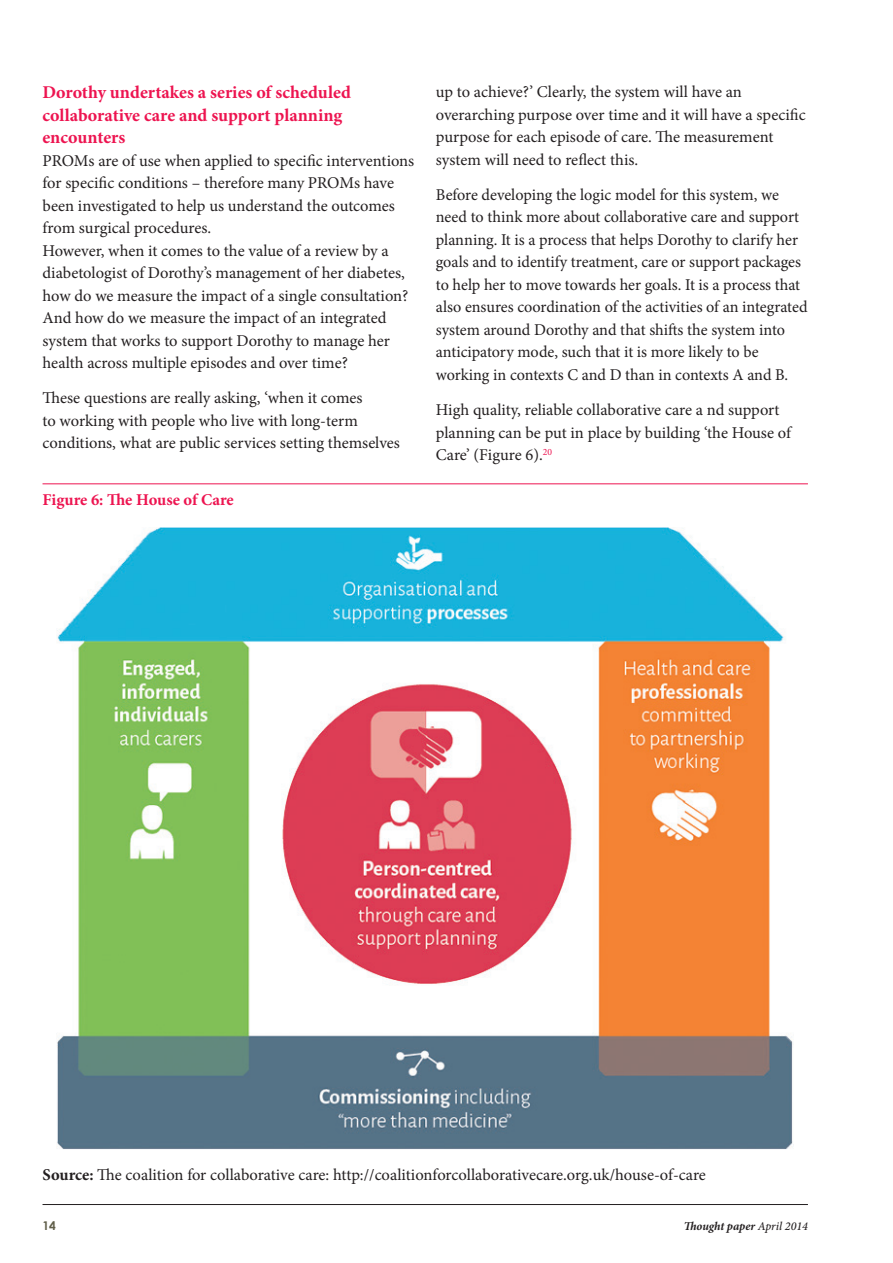
<style>
.page{position:relative;width:893px;height:1263px;background:#fff}
.page>*{position:absolute;margin:0;border:0;box-sizing:border-box;transform-origin:0 0}
.t1{font:700 18px/22.5px "Minion Pro";color:#ed1450}
.t2{font:16.5px/22.5px "Minion Pro";letter-spacing:-.005em;color:#231f20}
.t3{font:700 16.5px "Minion Pro";letter-spacing:-.005em;color:#ed1450}
.t4{font:italic 700 12px "Minion Pro";color:#231f20}
.t5{font:700 12px "Century Gothic";color:#615f4a}
.s1{font-weight:700}
.s2{font-weight:500}
</style>
<div class="page">
<hr style="left:43px;top:1204px;width:765px;height:1px;background:#231f20">
<hr style="left:43px;top:484px;width:765px;height:1px;background:#ed1450">
<img style="left:57px;top:528px;width:737px;height:621px">
<h3 class="t1" style="left:43px;top:81px;width:310px">Dorothy undertakes a series of scheduled collaborative care and support planning encounters</h3>
<p class="t2" style="left:43px;top:149px;width:373px">PROMs are of use when applied to specific interventions for specific conditions – therefore many PROMs have been investigated to help us understand the outcomes from surgical procedures.<br>However, when it comes to the value of a review by a diabetologist of Dorothy’s management of her diabetes, how do we measure the impact of a single consultation?<br>And how do we measure the impact of an integrated system that works to support Dorothy to manage her health across multiple episodes and over time?</p>
<p class="t2" style="left:43px;top:387px;width:359px">These questions are really asking, ‘when it comes<br>to working with people who live with long-term conditions, what are public services setting themselves</p>
<h5 class="t3" style="left:43px;top:488px;width:193px">Figure 6: The House of Care</h5>
<p class="t2" style="left:436px;top:81px;width:371px">up to achieve?’ Clearly, the system will have an overarching purpose over time and it will have a specific purpose for each episode of care. The measurement system will need to reflect this.</p>
<p class="t2" style="left:436px;top:183px;width:373px">Before developing the logic model for this system, we need to think more about collaborative care and support planning. It is a process that helps Dorothy to clarify her goals and to identify treatment, care or support packages to help her to move towards her goals. It is a process that also ensures coordination of the activities of an integrated system around Dorothy and that shifts the system into anticipatory mode, such that it is more likely to be working in contexts C and D than in contexts A and B.</p>
<p class="t2" style="left:436px;top:399px;width:357px">High quality, reliable collaborative care a nd support planning can be put in place by building ‘the House of<br>Care’ (Figure 6).<sup>20</sup></p>
<p class="t2" style="left:43px;top:1164px;width:665px"><span class="s1">Source:</span> The coalition for collaborative care: http://coalitionforcollaborativecare.org.uk/house-of-care</p>
<p class="t5" style="left:43px;top:1216px;width:15px">14</p>
<p class="t4" style="left:684px;top:1217px;width:126px">Thought paper <span class="s2">April 2014</span></p>
</div>
